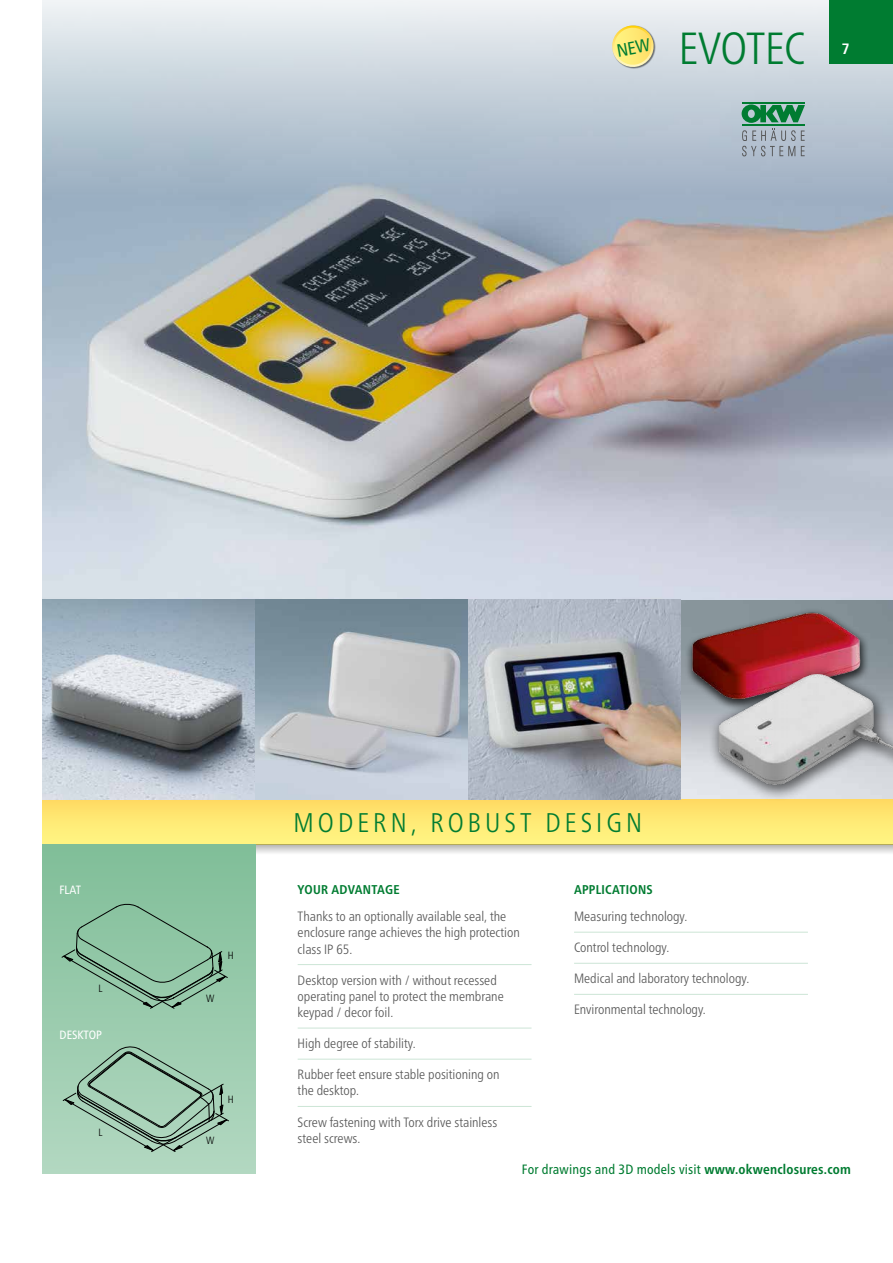
<style>
.page{position:relative;width:893px;height:1263px;background:#fff}
.page>*{position:absolute;margin:0;border:0;box-sizing:border-box;transform-origin:0 0}
.Headline{font:300 condensed 45px "Frutiger Neue LTCYR";letter-spacing:-.005em;color:#007c31}
.Z_Slogan{font:300 condensed 27px "Frutiger Neue LTCYR";letter-spacing:.15em;color:#007c31}
.t1{font:700 condensed 15px "Frutiger Neue LTCYR";color:#fff}
.Fließtext_mit_Linie{font:300 condensed 13.5px/16.2px "Frutiger Neue LTCYR";color:#565656}
.Zeichnungen_etc__im{font:condensed 13.5px "Frutiger Neue LTCYR";letter-spacing:.015em;color:#007c31}
.Fließtext_ohne_Lini{font:300 condensed 13.5px "Frutiger Neue LTCYR";color:#565656}
.Spaltenüberschrift{font:700 condensed 12.75px "Frutiger Neue LTCYR";letter-spacing:.02em;color:#007c31}
.Fließtext_negativ{font:condensed 12px "Frutiger Neue LTCYR";color:#fff}
.Vertriebsnetz_normal{font:300 condensed 10.5px "Frutiger Neue LTCYR";color:#000}
.s1{font-weight:700}
</style>
<div class="page">
<img style="left:43px;top:231px;width:850px;height:568px">
<div style="left:43px;top:799px;width:850px;height:45px;background:linear-gradient(to bottom,#ffdb63,#fff785)"></div>
<svg style="left:255px;top:844px;width:638px;height:10px"></svg>
<svg style="left:42px;top:0;width:851px;height:231px;background:#bdc8d4"></svg>
<div style="left:829px;top:0;width:64px;height:64px;background:#007c31"></div>
<div style="left:612px;top:25px;width:43px;height:44px;background:#000;opacity:.5"></div>
<img style="left:611px;top:580px;width:260px;height:167px">
<div style="left:707px;top:665px;width:186px;height:136px;background:#000;opacity:.61"></div>
<img style="left:705px;top:668px;width:188px;height:125px">
<div style="left:43px;top:844px;width:212px;height:330px;background:linear-gradient(to bottom,#80be98,#b2d8c1)"></div>
<hr style="left:574px;top:932px;width:234px;height:1px;background:#cce5d6">
<hr style="left:574px;top:963px;width:234px;height:1px;background:#cce5d6">
<hr style="left:574px;top:994px;width:234px;height:1px;background:#cce5d6">
<hr style="left:298px;top:964px;width:233px;height:1px;background:#cce5d6">
<hr style="left:298px;top:1028px;width:233px;height:1px;background:#cce5d6">
<hr style="left:298px;top:1059px;width:233px;height:1px;background:#cce5d6">
<hr style="left:298px;top:1106px;width:233px;height:1px;background:#cce5d6">
<svg style="left:63px;top:1046px;width:166px;height:106px;background:#96bca5"></svg>
<svg style="left:62px;top:904px;width:166px;height:105px;background:#87b99b"></svg>
<hr style="left:742px;top:102px;width:63px;height:1px;background:#007c31">
<svg style="left:742px;top:104px;width:63px;height:52px;background:#7ba59a"></svg>
<svg style="left:612px;top:24px;width:42px;height:44px;background:#f0e18f"></svg>
<p class="Headline" style="left:679px;top:22px;width:128px">EVOTEC</p>
<p class="t1" style="left:842px;top:40px;width:9px">7</p>
<p class="Fließtext_negativ" style="left:60px;top:882px;width:23px">FLAT</p>
<p class="Vertriebsnetz_normal" style="left:98px;top:982px;width:6px">L</p>
<p class="Fließtext_negativ" style="left:60px;top:1028px;width:44px">DESKTOP</p>
<p class="Vertriebsnetz_normal" style="left:98px;top:1126px;width:6px">L</p>
<p class="Vertriebsnetz_normal" style="left:206px;top:992px;width:10px">W</p>
<p class="Vertriebsnetz_normal" style="left:228px;top:949px;width:7px">H</p>
<p class="Vertriebsnetz_normal" style="left:206px;top:1134px;width:10px">W</p>
<p class="Vertriebsnetz_normal" style="left:228px;top:1093px;width:7px">H</p>
<p class="Z_Slogan" style="left:294px;top:807px;width:350px">MODERN, ROBUST DESIGN</p>
<p class="Spaltenüberschrift" style="left:298px;top:882px;width:103px">YOUR ADVANTAGE</p>
<p class="Fließtext_mit_Linie" style="left:298px;top:908px;width:224px">Thanks to an optionally available seal, the enclosure range achieves the high protection class IP 65.</p>
<p class="Fließtext_mit_Linie" style="left:298px;top:972px;width:208px">Desktop version with / without recessed operating panel to protect the membrane keypad / decor foil.</p>
<p class="Fließtext_mit_Linie" style="left:298px;top:1035px;width:120px">High degree of stability.</p>
<p class="Fließtext_mit_Linie" style="left:298px;top:1066px;width:203px">Rubber feet ensure stable positioning on the desktop.</p>
<p class="Fließtext_mit_Linie" style="left:298px;top:1114px;width:201px">Screw fastening with Torx drive stainless steel screws.</p>
<p class="Spaltenüberschrift" style="left:574px;top:882px;width:80px">APPLICATIONS</p>
<p class="Fließtext_mit_Linie" style="left:574px;top:908px;width:115px">Measuring technology.</p>
<p class="Fließtext_mit_Linie" style="left:574px;top:939px;width:97px">Control technology.</p>
<p class="Fließtext_mit_Linie" style="left:574px;top:970px;width:177px">Medical and laboratory technology.</p>
<p class="Fließtext_ohne_Lini" style="left:574px;top:1002px;width:133px">Environmental technology.</p>
<p class="Zeichnungen_etc__im" style="left:522px;top:1161px;width:330px">For drawings and 3D models visit <span class="s1">www.okwenclosures.com</span></p>
</div>
